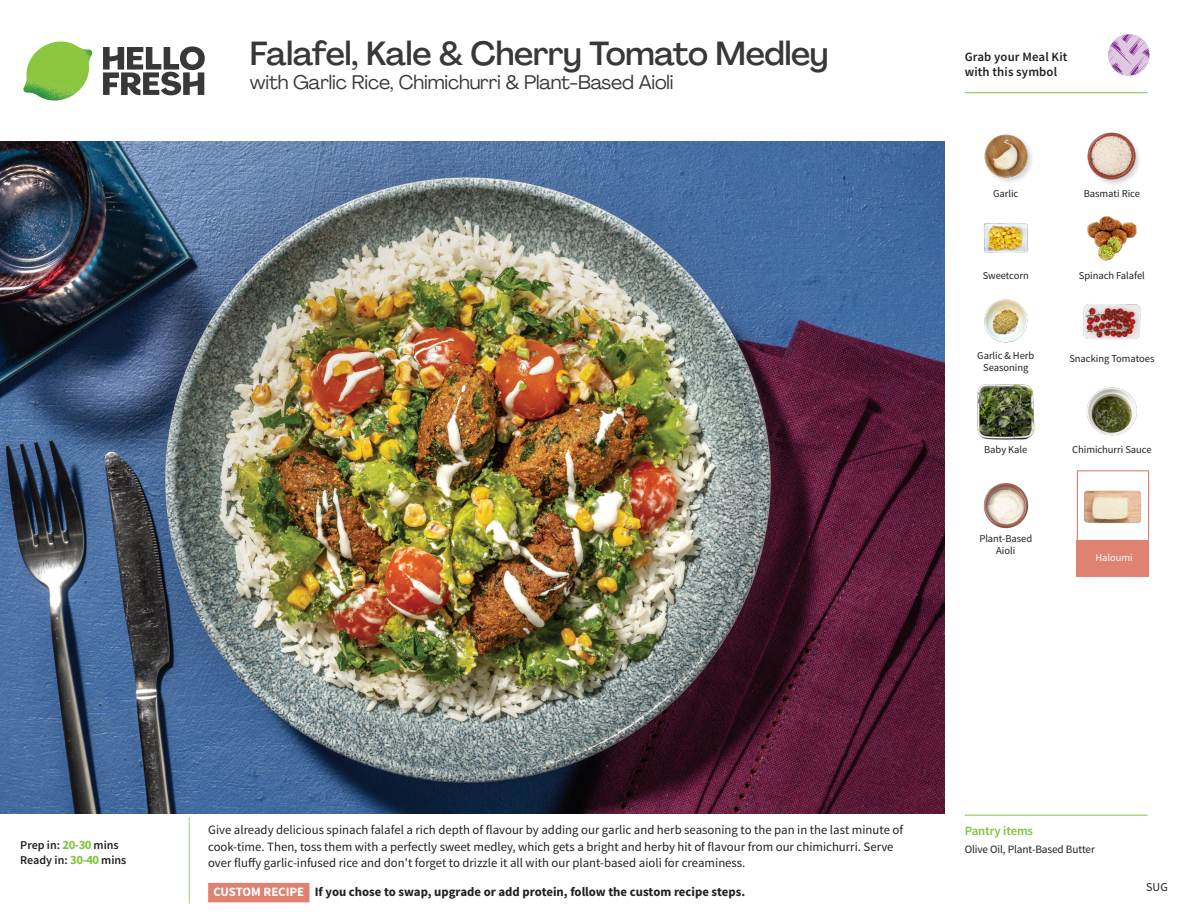
<style>
.page{position:relative;width:1188px;height:918px;background:#fff}
.page>*{position:absolute;margin:0;border:0;box-sizing:border-box;transform-origin:0 0}
._15_Titel_UK{font:500 33px "Agrandir";letter-spacing:-.01em;color:#383839}
._15_Titel_UK-2{font:19.5px "Agrandir";letter-spacing:-.01em;color:#383839}
.Step_6_Text_AU{font:12.75px/16.5px "Source Sans Pro";color:#231f20}
.Step_6_Text_AU-2{font:700 12.75px "Source Sans Pro";color:#231f20}
.t1{font:600 12.75px/15px "Source Sans Pro";letter-spacing:.01em;color:#231f20}
._04_Headers_Front{font:600 12.75px "Source Sans Pro";letter-spacing:-.01em;color:#81c340}
._04_Intro{font:600 12px "Source Sans Pro";color:#231f20}
.t2{font:12px "Source Sans Pro";color:#231f20}
._05_Pantry{font:11.25px "Source Sans Pro";letter-spacing:-.01em;color:#231f20}
._18_FRONT_ingredient{font:10.5px/12px "Source Sans Pro";letter-spacing:-.005em;color:#231f20;text-align:center}
._18_FRONT_ingredient-2{font:10.5px "Source Sans Pro";letter-spacing:-.005em;color:#fff}
.s1{font-weight:700;font-size:12.75px;color:#81c340}
.s2{color:#fff}
</style>
<div class="page">
<svg style="left:103px;top:46px;width:102px;height:49px"></svg>
<img style="left:23px;top:42px;width:69px;height:59px">
<svg style="left:188px;top:817px;width:122px;height:87px"></svg>
<img style="left:0;top:142px;width:945px;height:672px">
<div style="left:1077px;top:470px;width:72px;height:73px;border:1px solid #df8272"></div>
<div style="left:1077px;top:540px;width:72px;height:37px;background:#df8272"></div>
<img style="left:1084px;top:490px;width:57px;height:34px">
<img style="left:1083px;top:304px;width:58px;height:35px">
<img style="left:1086px;top:387px;width:51px;height:49px">
<img style="left:977px;top:384px;width:57px;height:56px">
<img style="left:983px;top:483px;width:46px;height:46px">
<img style="left:984px;top:299px;width:44px;height:44px">
<img style="left:983px;top:223px;width:46px;height:30px">
<img style="left:1087px;top:216px;width:50px;height:45px">
<img style="left:984px;top:134px;width:48px;height:48px">
<div style="left:1087px;top:132px;width:55px;height:55px;background:#231f20;opacity:.2"></div>
<img style="left:1087px;top:132px;width:49px;height:49px">
<hr style="left:965px;top:815px;width:183px;height:1px;background:#81c340">
<hr style="left:965px;top:92px;width:183px;height:1px;background:#81c340">
<img style="left:1108px;top:35px;width:41px;height:41px">
<p class="_15_Titel_UK" style="left:250px;top:33px;width:580px">Falafel, Kale &amp; Cherry Tomato Medley</p>
<p class="_15_Titel_UK-2" style="left:250px;top:71px;width:425px">with Garlic Rice, Chimichurri &amp; Plant-Based Aioli</p>
<p class="t1" style="left:965px;top:50px;width:104px">Grab your Meal Kit with this symbol</p>
<p class="_18_FRONT_ingredient" style="left:993px;top:188px;width:27px">Garlic</p>
<p class="_18_FRONT_ingredient" style="left:1084px;top:188px;width:58px">Basmati Rice</p>
<p class="_18_FRONT_ingredient" style="left:983px;top:270px;width:48px">Sweetcorn</p>
<p class="_18_FRONT_ingredient" style="left:1079px;top:270px;width:68px">Spinach Falafel</p>
<p class="_18_FRONT_ingredient" style="left:977px;top:350px;width:58px">Garlic &amp; Herb</p>
<p class="_18_FRONT_ingredient" style="left:1069px;top:353px;width:87px">Snacking Tomatoes</p>
<p class="_18_FRONT_ingredient" style="left:983px;top:362px;width:47px">Seasoning</p>
<p class="_18_FRONT_ingredient" style="left:984px;top:444px;width:45px">Baby Kale</p>
<p class="_18_FRONT_ingredient" style="left:979px;top:533px;width:54px">Plant-Based<br>Aioli</p>
<p class="_18_FRONT_ingredient" style="left:1072px;top:444px;width:81px">Chimichurri Sauce</p>
<p class="_18_FRONT_ingredient-2" style="left:1095px;top:551px;width:39px">Haloumi</p>
<p class="_04_Intro" style="left:20px;top:838px;width:100px">Prep in: <span class="s1">20-30</span> mins</p>
<p class="_04_Intro" style="left:20px;top:853px;width:108px">Ready in: <span class="s1">30-40</span> mins</p>
<p class="Step_6_Text_AU" style="left:208px;top:822px;width:697px">Give already delicious spinach falafel a rich depth of flavour by adding our garlic and herb seasoning to the pan in the last minute of cook-time. Then, toss them with a perfectly sweet medley, which gets a bright and herby hit of flavour from our chimichurri. Serve over fluffy garlic-infused rice and don't forget to drizzle it all with our plant-based aioli for creaminess.</p>
<p class="Step_6_Text_AU-2" style="left:213px;top:884px;width:533px"><span class="s2">CUSTOM RECIPE</span> If you chose to swap, upgrade or add protein, follow the custom recipe steps.</p>
<p class="_04_Headers_Front" style="left:965px;top:822px;width:70px">Pantry items</p>
<p class="_05_Pantry" style="left:965px;top:842px;width:132px">Olive Oil, Plant-Based Butter</p>
<p class="t2" style="left:1146px;top:879px;width:23px">SUG</p>
</div>
